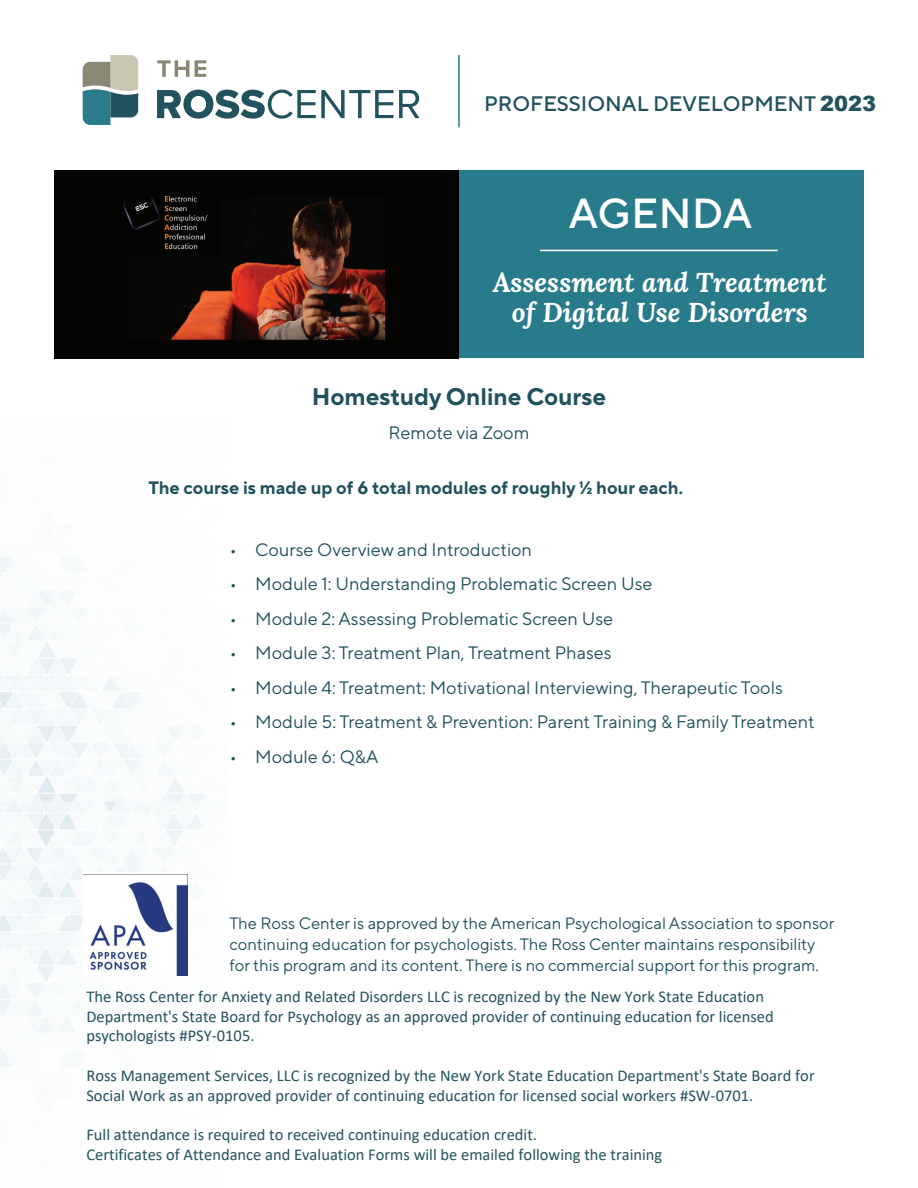
<style>
.page{position:relative;width:918px;height:1188px;background:#fff}
.page>*{position:absolute;margin:0;border:0;box-sizing:border-box;transform-origin:0 0}
.t1{font:500 42px "TT Norms Pro";color:#fff}
.t2{font:italic 700 27px/30px "Lora";color:#fff;text-align:center}
.t3{font:700 24px "TT Norms Pro";color:#21525d}
.t4{font:500 21px "TT Norms Pro";color:#21525d}
.t5{font:18px "TT Norms Pro";color:#21525d}
.t6{font:700 18px "TT Norms Pro";color:#21525d}
.t7{font:16.5px/19.8px "Calibri";color:#24525e}
.t8{font:16.5px/21px "TT Norms Pro";color:#21525d}
.s1{font-family:"Arial";font-weight:900}
</style>
<div class="page">
<svg style="left:83px;top:55px;width:55px;height:70px"></svg>
<svg style="left:157px;top:90px;width:262px;height:29px"></svg>
<svg style="left:157px;top:60px;width:49px;height:17px"></svg>
<img style="left:0;top:557px;width:205px;height:245px">
<img style="left:0;top:802px;width:204px;height:264px">
<hr style="left:458px;top:55px;width:2px;height:72px;background:#287b8b">
<div style="left:458px;top:170px;width:406px;height:188px;background:#287b8b"></div>
<img style="left:54px;top:170px;width:404px;height:188px">
<hr style="left:540px;top:250px;width:238px;height:1px;background:#fff">
<img style="left:83px;top:874px;width:104px;height:102px">
<p class="t4" style="left:484px;top:88px;width:394px">PROFESSIONAL DEVELOPMENT <span class="s1">2023</span></p>
<h1 class="t1" style="left:569px;top:183px;width:185px">AGENDA</h1>
<h2 class="t2" style="left:493px;top:266px;width:336px">Assessment and Treatment of Digital Use Disorders</h2>
<h3 class="t3" style="left:312px;top:379px;width:296px">Homestudy Online Course</h3>
<p class="t5" style="left:389px;top:420px;width:142px">Remote via Zoom</p>
<p class="t6" style="left:148px;top:475px;width:536px">The course is made up of 6 total modules of roughly ½ hour each.</p>
<p class="t5" style="left:229px;top:536px;width:304px">• Course Overview and Introduction</p>
<p class="t5" style="left:229px;top:571px;width:425px">• Module 1: Understanding Problematic Screen Use</p>
<p class="t5" style="left:229px;top:605px;width:385px">• Module 2: Assessing Problematic Screen Use</p>
<p class="t5" style="left:229px;top:640px;width:384px">• Module 3: Treatment Plan, Treatment Phases</p>
<p class="t5" style="left:229px;top:674px;width:555px">• Module 4: Treatment: Motivational Interviewing, Therapeutic Tools</p>
<p class="t5" style="left:229px;top:709px;width:587px">• Module 5: Treatment &amp; Prevention: Parent Training &amp; Family Treatment</p>
<p class="t5" style="left:229px;top:743px;width:151px">• Module 6: Q&amp;A</p>
<p class="t8" style="left:230px;top:912px;width:606px">The Ross Center is approved by the American Psychological Association to sponsor continuing education for psychologists. The Ross Center maintains responsibility for this program and its content. There is no commercial support for this program.</p>
<p class="t7" style="left:86px;top:986px;width:689px">The Ross Center for Anxiety and Related Disorders LLC is recognized by the New York State Education<br>Department's State Board for Psychology as an approved provider of continuing education for licensed psychologists #PSY-0105.</p>
<p class="t7" style="left:86px;top:1065px;width:730px">Ross Management Services, LLC is recognized by the New York State Education Department's State Board for<br>Social Work as an approved provider of continuing education for licensed social workers #SW-0701.</p>
<p class="t7" style="left:86px;top:1125px;width:577px">Full attendance is required to received continuing education credit.<br>Certificates of Attendance and Evaluation Forms will be emailed following the training</p>
</div>
